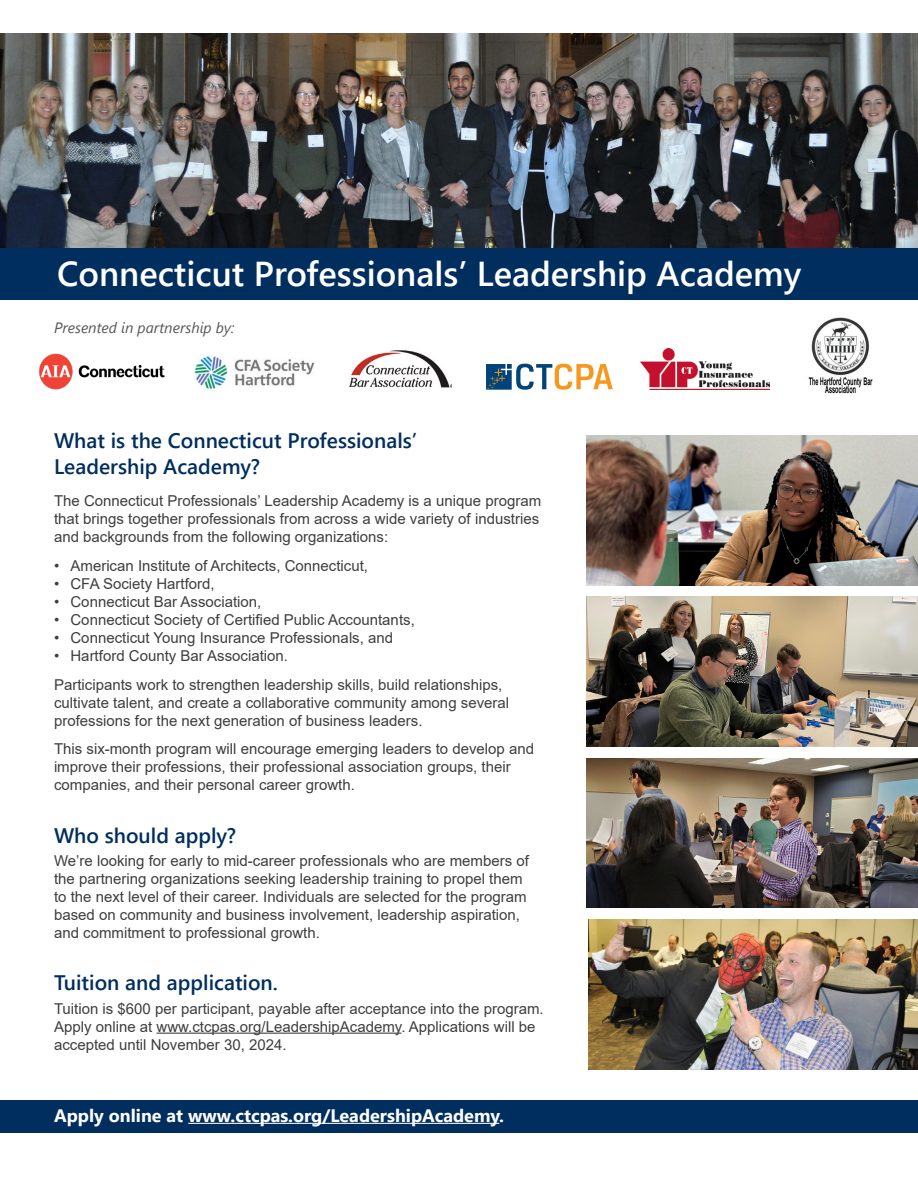
<style>
.page{position:relative;width:918px;height:1188px;background:#fff}
.page>*{position:absolute;margin:0;border:0;box-sizing:border-box;transform-origin:0 0}
.t1{font:600 34.5px "Segoe UI";color:#fff}
.t2{font:600 21px/25.2px "Segoe UI";color:#002e5e}
.t3{font:700 18px "Segoe UI";color:#fff}
.t4{font:15px/18px "Arial";color:#3e3e3f}
.t5{font:italic 15px "Segoe UI";color:#57585a}
</style>
<div class="page">
<img style="left:0;top:34px;width:918px;height:214px">
<div style="left:0;top:248px;width:918px;height:52px;background:#002e5e"></div>
<img style="left:39px;top:353px;width:126px;height:37px">
<img style="left:808px;top:317px;width:65px;height:77px">
<img style="left:641px;top:349px;width:129px;height:40px">
<svg style="left:486px;top:364px;width:127px;height:26px"></svg>
<img style="left:349px;top:350px;width:102px;height:37px">
<img style="left:194px;top:356px;width:120px;height:35px">
<img style="left:586px;top:436px;width:332px;height:150px">
<img style="left:587px;top:596px;width:331px;height:150px">
<img style="left:586px;top:758px;width:332px;height:150px">
<img style="left:588px;top:920px;width:330px;height:150px">
<hr style="left:157px;top:1033px;width:244px;height:1px;background:#3e3e3f">
<div style="left:0;top:1100px;width:918px;height:33px;background:#002e5e"></div>
<hr style="left:188px;top:1123px;width:311px;height:1px;background:#fff">
<p class="t1" style="left:57px;top:242px;width:746px">Connecticut Professionals’ Leadership Academy</p>
<p class="t5" style="left:54px;top:313px;width:182px">Presented in partnership by:</p>
<p class="t2" style="left:54px;top:427px;width:365px">What is the Connecticut Professionals’<br>Leadership Academy?</p>
<p class="t4" style="left:54px;top:492px;width:489px">The Connecticut Professionals’ Leadership Academy is a unique program that brings together professionals from across a wide variety of industries and backgrounds from the following organizations:</p>
<p class="t4" style="left:54px;top:556px;width:316px">• American Institute of Architects, Connecticut,</p>
<p class="t4" style="left:54px;top:574px;width:162px">• CFA Society Hartford,</p>
<p class="t4" style="left:54px;top:592px;width:209px">• Connecticut Bar Association,</p>
<p class="t4" style="left:54px;top:610px;width:362px">• Connecticut Society of Certified Public Accountants,</p>
<p class="t4" style="left:54px;top:628px;width:341px">• Connecticut Young Insurance Professionals, and</p>
<p class="t4" style="left:54px;top:646px;width:236px">• Hartford County Bar Association.</p>
<p class="t4" style="left:54px;top:675px;width:457px">Participants work to strengthen leadership skills, build relationships, cultivate talent, and create a collaborative community among several</p>
<p class="t4" style="left:54px;top:711px;width:370px">professions for the next generation of business leaders.</p>
<p class="t4" style="left:54px;top:740px;width:482px">This six-month program will encourage emerging leaders to develop and improve their professions, their professional association groups, their</p>
<p class="t4" style="left:54px;top:776px;width:302px">companies, and their personal career growth.</p>
<p class="t2" style="left:54px;top:821px;width:184px">Who should apply?</p>
<p class="t4" style="left:54px;top:852px;width:476px">We’re looking for early to mid-career professionals who are members of</p>
<p class="t4" style="left:54px;top:870px;width:470px">the partnering organizations seeking leadership training to propel them</p>
<p class="t4" style="left:54px;top:888px;width:474px">to the next level of their career. Individuals are selected for the program</p>
<p class="t4" style="left:54px;top:906px;width:468px">based on community and business involvement, leadership aspiration,</p>
<p class="t4" style="left:54px;top:924px;width:267px">and commitment to professional growth.</p>
<p class="t2" style="left:54px;top:968px;width:225px">Tuition and application.</p>
<p class="t4" style="left:54px;top:999px;width:491px">Tuition is $600 per participant, payable after acceptance into the program.<br>Apply online at www.ctcpas.org/LeadershipAcademy. Applications will be accepted until November 30, 2024.</p>
<p class="t3" style="left:54px;top:1098px;width:451px">Apply online at www.ctcpas.org/LeadershipAcademy.</p>
</div>
